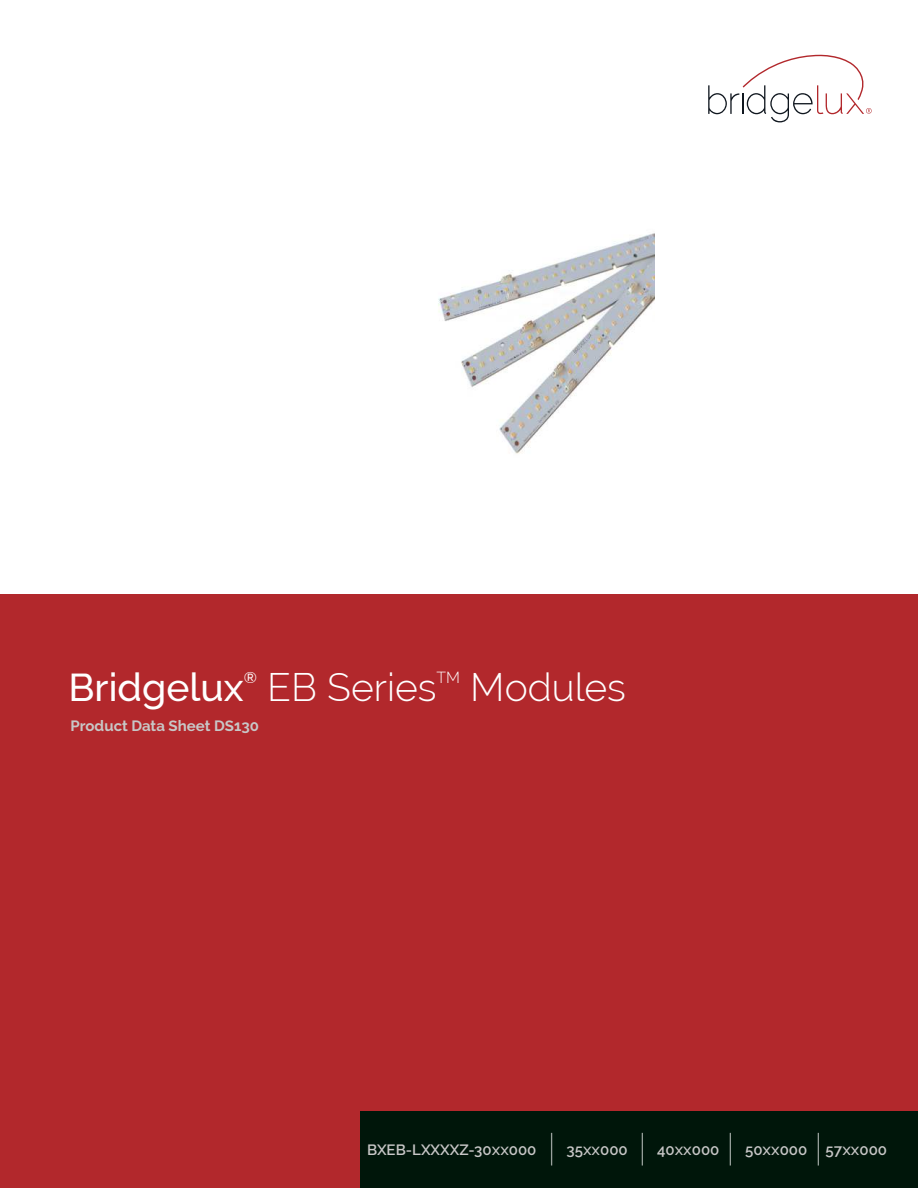
<style>
.page{position:relative;width:918px;height:1188px;background:#fff}
.page>*{position:absolute;margin:0;border:0;box-sizing:border-box;transform-origin:0 0}
.t1{font:300 39px "Raleway";color:#fff}
.t2{font:500 39px "Raleway";color:#fff}
.t3{font:100 36px "Raleway";color:#fff}
.t4{font:300 15.75px "Raleway";color:#fff}
.t5{font:500 15.75px "Raleway";color:#fff}
.t6{font:600 15px "Raleway";color:#c8c7c7}
.t7{font:700 15px "Raleway";color:#c8c7c7}
</style>
<div class="page">
<svg style="left:708px;top:55px;width:164px;height:67px"></svg>
<div style="left:0;top:594px;width:918px;height:594px;background:#b2282c"></div>
<div style="left:360px;top:1111px;width:558px;height:77px;background:#00160a"></div>
<img style="left:438px;top:233px;width:216px;height:221px">
<h1 class="t2" style="left:68px;top:673px;width:177px">Bridgelux</h1>
<p class="t5" style="left:244px;top:672px;width:15px">®</p>
<h1 class="t1" style="left:267px;top:672px;width:171px">EB Series</h1>
<p class="t4" style="left:437px;top:672px;width:25px">TM</p>
<h1 class="t1" style="left:470px;top:672px;width:157px">Modules</h1>
<p class="t7" style="left:71px;top:720px;width:190px">Product Data Sheet DS130</p>
<p class="t6" style="left:367px;top:1141px;width:171px">BXEB-LXXXXZ-30xx000</p>
<h2 class="t3" style="left:548px;top:1133px;width:9px">|</h2>
<p class="t6" style="left:567px;top:1141px;width:63px">35xx000</p>
<h2 class="t3" style="left:639px;top:1133px;width:9px">|</h2>
<p class="t6" style="left:657px;top:1141px;width:64px">40xx000</p>
<h2 class="t3" style="left:727px;top:1133px;width:9px">|</h2>
<p class="t6" style="left:745px;top:1141px;width:64px">50xx000</p>
<h2 class="t3" style="left:815px;top:1133px;width:9px">|</h2>
<p class="t6" style="left:826px;top:1141px;width:63px">57xx000</p>
</div>
